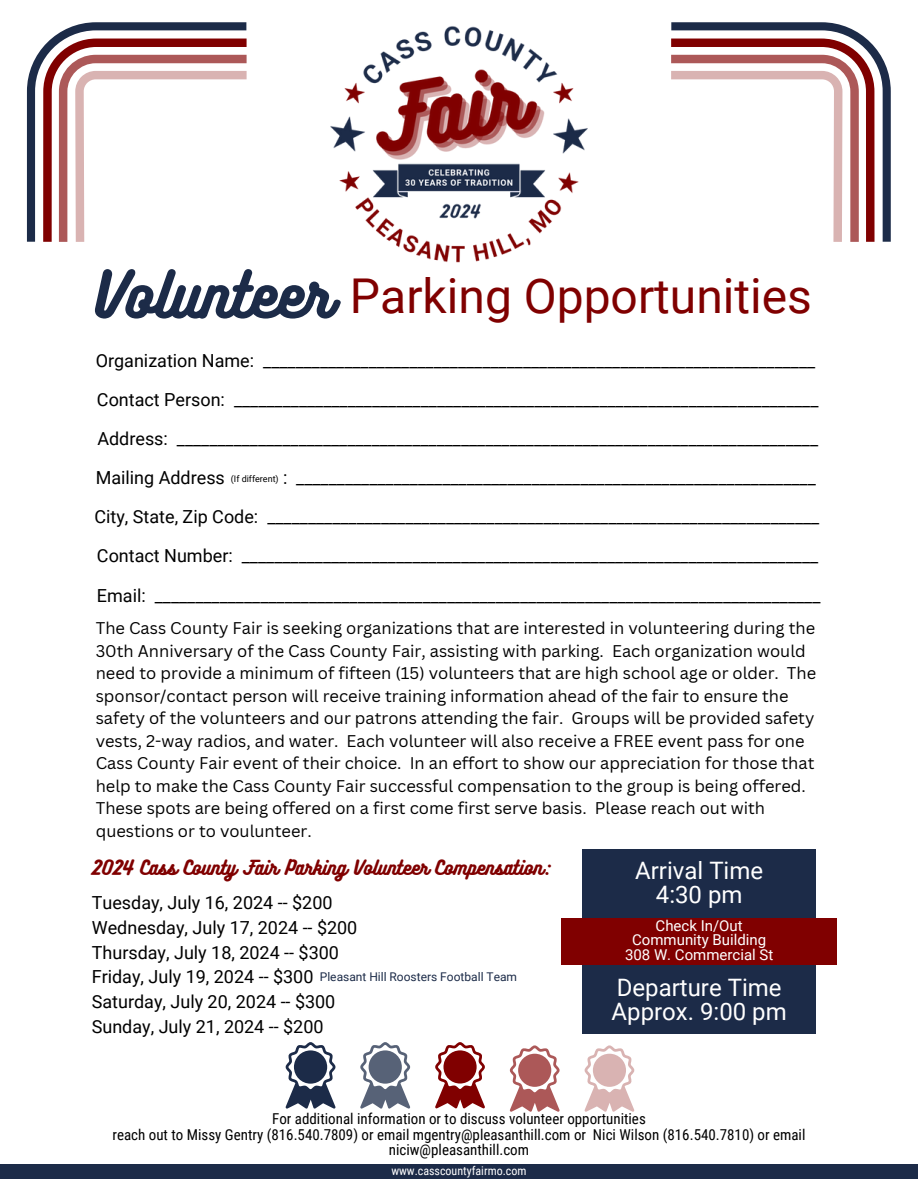
<style>
.page{position:relative;width:918px;height:1188px;background:#fff}
.page>*{position:absolute;margin:0;border:0;box-sizing:border-box;transform-origin:0 0}
.t1{font:57px "Bukhari Script";color:#1c2b48}
.t2{font:48px "Roboto";color:#800000}
.t3{font:24px/23.7px "Roboto";color:#fff;text-align:center}
.t4{font:18px/24.8px "Roboto";color:#000}
.t5{font:18px "Bukhari Script";color:#800000}
.t6{font:16.5px/22.5px "Canva Sans";color:#000}
.t7{font:15px/15.8px "Roboto Condensed";color:#000;text-align:center}
.t8{font:15px/14.7px "Roboto";color:#fff;text-align:center}
.t9{font:12px "Roboto";color:#1c2b48}
.t10{font:12px "Roboto Condensed";color:#fff}
.t11{font:9px "Roboto";color:#000}
</style>
<div class="page">
<svg style="left:27px;top:23px;width:219px;height:219px"></svg>
<img style="left:330px;top:26px;width:258px;height:237px">
<svg style="left:286px;top:1042px;width:50px;height:66px"></svg>
<svg style="left:360px;top:1042px;width:50px;height:66px"></svg>
<svg style="left:435px;top:1042px;width:50px;height:66px"></svg>
<svg style="left:510px;top:1045px;width:49px;height:67px"></svg>
<svg style="left:585px;top:1045px;width:49px;height:67px"></svg>
<div style="left:0;top:1165px;width:918px;height:14px;background:#1c2b48"></div>
<svg style="left:671px;top:23px;width:220px;height:219px"></svg>
<div style="left:582px;top:849px;width:234px;height:185px;background:#1c2b48"></div>
<div style="left:562px;top:918px;width:275px;height:46px;background:#800000"></div>
<p class="t1" style="left:94px;top:258px;width:239px">Volunteer</p>
<p class="t2" style="left:350px;top:269px;width:464px">Parking Opportunities</p>
<h4 class="t4" style="left:96px;top:348px;width:721px">Organization Name: ____________________________________________________________________</h4>
<h4 class="t4" style="left:97px;top:387px;width:723px">Contact Person: ________________________________________________________________________</h4>
<h4 class="t4" style="left:97px;top:426px;width:722px">Address: _______________________________________________________________________________</h4>
<p class="t4" style="left:96px;top:466px;width:131px">Mailing Address</p>
<p class="t4" style="left:283px;top:466px;width:534px">: ________________________________________________________________</p>
<h4 class="t4" style="left:95px;top:505px;width:726px">City, State, Zip Code: ____________________________________________________________________</h4>
<h4 class="t4" style="left:97px;top:544px;width:723px">Contact Number: _______________________________________________________________________</h4>
<h4 class="t4" style="left:97px;top:583px;width:725px">Email: __________________________________________________________________________________</h4>
<h4 class="t6" style="left:96px;top:616px;width:722px">The Cass County Fair is seeking organizations that are interested in volunteering during the 30th Anniversary of the Cass County Fair, assisting with parking. Each organization would need to provide a minimum of fifteen (15) volunteers that are high school age or older. The sponsor/contact person will receive training information ahead of the fair to ensure the safety of the volunteers and our patrons attending the fair. Groups will be provided safety vests, 2-way radios, and water. Each volunteer will also receive a FREE event pass for one Cass County Fair event of their choice. In an effort to show our appreciation for those that help to make the Cass County Fair successful compensation to the group is being offered.<br>These spots are being offered on a first come first serve basis. Please reach out with questions or to voulunteer.</h4>
<h3 class="t5" style="left:92px;top:856px;width:460px">2024 Cass County Fair Parking Volunteer Compensation:</h3>
<h5 class="t4" style="left:92px;top:891px;width:267px">Tuesday, July 16, 2024 -- $200<br>Wednesday, July 17, 2024 -- $200<br>Thursday, July 18, 2024 -- $300<br>Friday, July 19, 2024 -- $300<br>Saturday, July 20, 2024 -- $300<br>Sunday, July 21, 2024 -- $200</h5>
<h4 class="t11" style="left:231px;top:473px;width:49px">(If different)</h4>
<h3 class="t3" style="left:635px;top:859px;width:130px">Arrival Time<br>4:30 pm</h3>
<h4 class="t8" style="left:625px;top:918px;width:150px">Check In/Out<br>Community Building<br>308 W. Commercial St</h4>
<h6 class="t9" style="left:320px;top:969px;width:199px">Pleasant Hill Roosters Football Team</h6>
<h4 class="t3" style="left:612px;top:976px;width:177px;text-align:left">Departure Time<br>Approx. 9:00 pm</h4>
<h1 class="t7" style="left:112px;top:1111px;width:695px">For additional information or to discuss volunteer opportunities<br>reach out to Missy Gentry (816.540.7809) or email mgentry@pleasanthill.com or Nici Wilson (816.540.7810) or email niciw@pleasanthill.com</h1>
<h2 class="t10" style="left:391px;top:1164px;width:137px">www.casscountyfairmo.com</h2>
</div>
